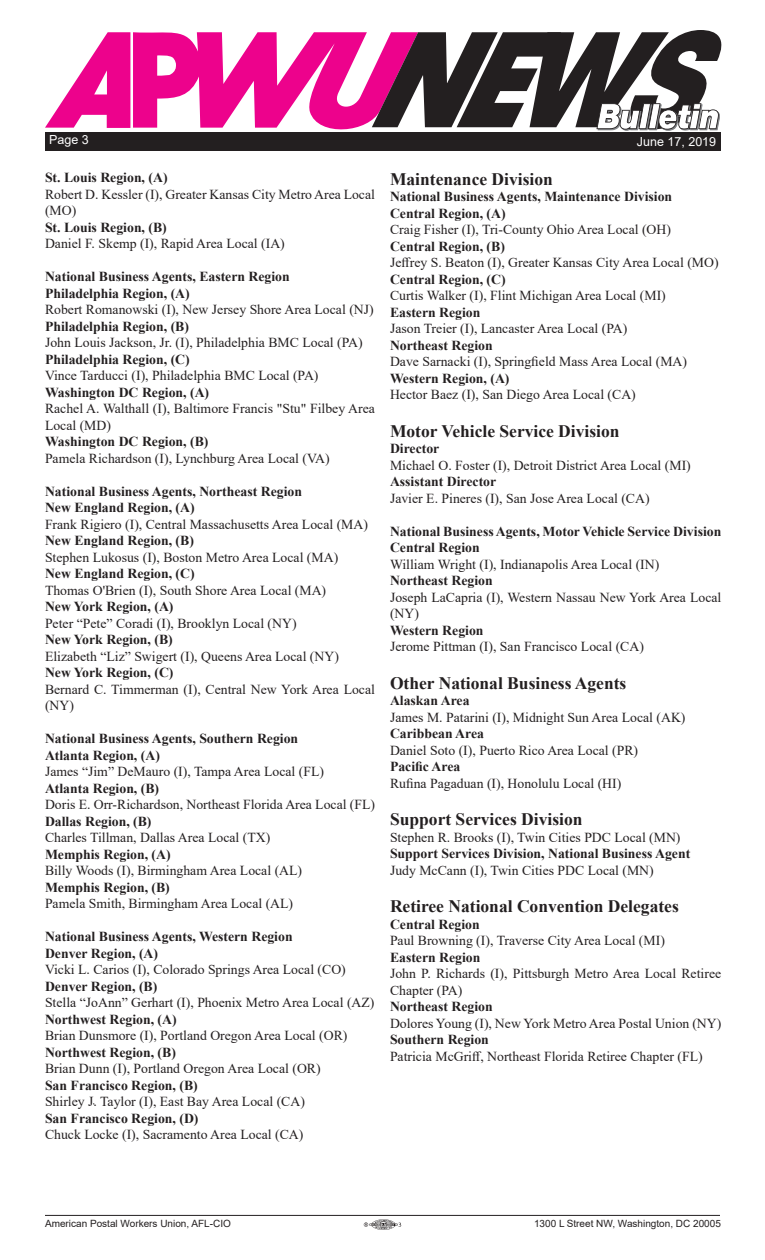
<style>
.page{position:relative;width:765px;height:1260px;background:#fff}
.page>*{position:absolute;margin:0;border:0;box-sizing:border-box;transform-origin:0 0}
.Body_text{font:700 17.5px "Times New Roman";color:#231f20}
.Body_text-2{font:13.75px/16.5px "Times New Roman";color:#231f20}
.Body_text-3{font:700 13.75px "Times New Roman";color:#231f20}
.Body_text-4{font:12.5px "Arial";color:#fff}
.t1{font:10px "Arial";color:#231f20}
</style>
<div class="page">
<svg style="left:364px;top:1219px;width:37px;height:11px"></svg>
<div style="left:45px;top:133px;width:675px;height:18px;background:#231f20"></div>
<svg style="left:45px;top:30px;width:676px;height:107px"></svg>
<hr style="left:45px;top:1215px;width:675px;height:1px;background:#231f20">
<p class="Body_text-4" style="left:49px;top:131px;width:41px">Page 3</p>
<p class="Body_text-4" style="left:637px;top:133px;width:81px">June 17, 2019</p>
<p class="Body_text-3" style="left:45px;top:168px;width:124px">St. Louis Region, (A)</p>
<p class="Body_text-2" style="left:45px;top:186px;width:332px">Robert D. Kessler (I), Greater Kansas City Metro Area Local (MO)</p>
<p class="Body_text-3" style="left:45px;top:217px;width:123px">St. Louis Region, (B)</p>
<p class="Body_text-2" style="left:45px;top:235px;width:241px">Daniel F. Skemp (I), Rapid Area Local (IA)</p>
<p class="Body_text-3" style="left:45px;top:267px;width:246px">National Business Agents, Eastern Region</p>
<p class="Body_text-3" style="left:45px;top:283px;width:146px">Philadelphia Region, (A)</p>
<p class="Body_text-2" style="left:45px;top:301px;width:330px">Robert Romanowski (I), New Jersey Shore Area Local (NJ)</p>
<p class="Body_text-3" style="left:45px;top:316px;width:146px">Philadelphia Region, (B)</p>
<p class="Body_text-2" style="left:45px;top:334px;width:319px">John Louis Jackson, Jr. (I), Philadelphia BMC Local (PA)</p>
<p class="Body_text-3" style="left:45px;top:349px;width:146px">Philadelphia Region, (C)</p>
<p class="Body_text-2" style="left:45px;top:367px;width:275px">Vince Tarducci (I), Philadelphia BMC Local (PA)</p>
<p class="Body_text-3" style="left:45px;top:382px;width:166px">Washington DC Region, (A)</p>
<p class="Body_text-2" style="left:45px;top:400px;width:331px">Rachel A. Walthall (I), Baltimore Francis "Stu" Filbey Area<br>Local (MD)</p>
<p class="Body_text-3" style="left:45px;top:432px;width:165px">Washington DC Region, (B)</p>
<p class="Body_text-2" style="left:45px;top:450px;width:286px">Pamela Richardson (I), Lynchburg Area Local (VA)</p>
<p class="Body_text-3" style="left:45px;top:481px;width:259px">National Business Agents, Northeast Region</p>
<p class="Body_text-3" style="left:45px;top:498px;width:151px">New England Region, (A)</p>
<p class="Body_text-2" style="left:45px;top:516px;width:325px">Frank Rigiero (I), Central Massachusetts Area Local (MA)</p>
<p class="Body_text-3" style="left:45px;top:531px;width:150px">New England Region, (B)</p>
<p class="Body_text-2" style="left:45px;top:549px;width:295px">Stephen Lukosus (I), Boston Metro Area Local (MA)</p>
<p class="Body_text-3" style="left:45px;top:564px;width:151px">New England Region, (C)</p>
<p class="Body_text-2" style="left:45px;top:582px;width:283px">Thomas O'Brien (I), South Shore Area Local (MA)</p>
<p class="Body_text-3" style="left:45px;top:597px;width:130px">New York Region, (A)</p>
<p class="Body_text-2" style="left:45px;top:615px;width:253px">Peter “Pete” Coradi (I), Brooklyn Local (NY)</p>
<p class="Body_text-3" style="left:45px;top:630px;width:129px">New York Region, (B)</p>
<p class="Body_text-2" style="left:45px;top:648px;width:295px">Elizabeth “Liz” Swigert (I), Queens Area Local (NY)</p>
<p class="Body_text-3" style="left:45px;top:663px;width:130px">New York Region, (C)</p>
<p class="Body_text-2" style="left:45px;top:681px;width:332px">Bernard C. Timmerman (I), Central New York Area Local (NY)</p>
<p class="Body_text-3" style="left:45px;top:729px;width:255px">National Business Agents, Southern Region</p>
<p class="Body_text-3" style="left:45px;top:745px;width:116px">Atlanta Region, (A)</p>
<p class="Body_text-2" style="left:45px;top:763px;width:281px">James “Jim” DeMauro (I), Tampa Area Local (FL)</p>
<p class="Body_text-3" style="left:45px;top:778px;width:116px">Atlanta Region, (B)</p>
<p class="Body_text-2" style="left:45px;top:796px;width:332px">Doris E. Orr-Richardson, Northeast Florida Area Local (FL)</p>
<p class="Body_text-3" style="left:45px;top:811px;width:108px">Dallas Region, (B)</p>
<p class="Body_text-2" style="left:45px;top:829px;width:227px">Charles Tillman, Dallas Area Local (TX)</p>
<p class="Body_text-3" style="left:45px;top:844px;width:127px">Memphis Region, (A)</p>
<p class="Body_text-2" style="left:45px;top:862px;width:259px">Billy Woods (I), Birmingham Area Local (AL)</p>
<p class="Body_text-3" style="left:45px;top:877px;width:126px">Memphis Region, (B)</p>
<p class="Body_text-2" style="left:45px;top:895px;width:250px">Pamela Smith, Birmingham Area Local (AL)</p>
<p class="Body_text-3" style="left:45px;top:927px;width:249px">National Business Agents, Western Region</p>
<p class="Body_text-3" style="left:45px;top:943px;width:115px">Denver Region, (A)</p>
<p class="Body_text-2" style="left:45px;top:961px;width:302px">Vicki L. Carios (I), Colorado Springs Area Local (CO)</p>
<p class="Body_text-3" style="left:45px;top:976px;width:114px">Denver Region, (B)</p>
<p class="Body_text-2" style="left:45px;top:994px;width:331px">Stella “JoAnn” Gerhart (I), Phoenix Metro Area Local (AZ)</p>
<p class="Body_text-3" style="left:45px;top:1009px;width:133px">Northwest Region, (A)</p>
<p class="Body_text-2" style="left:45px;top:1027px;width:304px">Brian Dunsmore (I), Portland Oregon Area Local (OR)</p>
<p class="Body_text-3" style="left:45px;top:1042px;width:132px">Northwest Region, (B)</p>
<p class="Body_text-2" style="left:45px;top:1060px;width:277px">Brian Dunn (I), Portland Oregon Area Local (OR)</p>
<p class="Body_text-3" style="left:45px;top:1075px;width:154px">San Francisco Region, (B)</p>
<p class="Body_text-2" style="left:45px;top:1093px;width:261px">Shirley J. Taylor (I), East Bay Area Local (CA)</p>
<p class="Body_text-3" style="left:45px;top:1108px;width:155px">San Francisco Region, (D)</p>
<p class="Body_text-2" style="left:45px;top:1126px;width:260px">Chuck Locke (I), Sacramento Area Local (CA)</p>
<p class="Body_text" style="left:390px;top:166px;width:164px">Maintenance Division</p>
<p class="Body_text-3" style="left:390px;top:187px;width:284px">National Business Agents, Maintenance Division</p>
<p class="Body_text-3" style="left:390px;top:203px;width:117px">Central Region, (A)</p>
<p class="Body_text-2" style="left:390px;top:221px;width:283px">Craig Fisher (I), Tri-County Ohio Area Local (OH)</p>
<p class="Body_text-3" style="left:390px;top:236px;width:116px">Central Region, (B)</p>
<p class="Body_text-2" style="left:390px;top:254px;width:330px">Jeffrey S. Beaton (I), Greater Kansas City Area Local (MO)</p>
<p class="Body_text-3" style="left:390px;top:269px;width:117px">Central Region, (C)</p>
<p class="Body_text-2" style="left:390px;top:287px;width:277px">Curtis Walker (I), Flint Michigan Area Local (MI)</p>
<p class="Body_text-3" style="left:390px;top:302px;width:92px">Eastern Region</p>
<p class="Body_text-2" style="left:390px;top:320px;width:239px">Jason Treier (I), Lancaster Area Local (PA)</p>
<p class="Body_text-3" style="left:390px;top:335px;width:104px">Northeast Region</p>
<p class="Body_text-2" style="left:390px;top:353px;width:299px">Dave Sarnacki (I), Springfield Mass Area Local (MA)</p>
<p class="Body_text-3" style="left:390px;top:368px;width:121px">Western Region, (A)</p>
<p class="Body_text-2" style="left:390px;top:386px;width:247px">Hector Baez (I), San Diego Area Local (CA)</p>
<p class="Body_text" style="left:390px;top:418px;width:231px">Motor Vehicle Service Division</p>
<p class="Body_text-3" style="left:390px;top:439px;width:51px">Director</p>
<p class="Body_text-2" style="left:390px;top:456px;width:302px">Michael O. Foster (I), Detroit District Area Local (MI)</p>
<p class="Body_text-3" style="left:390px;top:472px;width:108px">Assistant Director</p>
<p class="Body_text-2" style="left:390px;top:489px;width:261px">Javier E. Pineres (I), San Jose Area Local (CA)</p>
<p class="Body_text-3" style="left:390px;top:521px;width:333px">National Business Agents, Motor Vehicle Service Division</p>
<p class="Body_text-3" style="left:390px;top:538px;width:91px">Central Region</p>
<p class="Body_text-2" style="left:390px;top:555px;width:271px">William Wright (I), Indianapolis Area Local (IN)</p>
<p class="Body_text-3" style="left:390px;top:571px;width:104px">Northeast Region</p>
<p class="Body_text-2" style="left:390px;top:588px;width:333px">Joseph LaCapria (I), Western Nassau New York Area Local (NY)</p>
<p class="Body_text-3" style="left:390px;top:620px;width:95px">Western Region</p>
<p class="Body_text-2" style="left:390px;top:638px;width:255px">Jerome Pittman (I), San Francisco Local (CA)</p>
<p class="Body_text" style="left:390px;top:670px;width:238px">Other National Business Agents</p>
<p class="Body_text-3" style="left:390px;top:691px;width:81px">Alaskan Area</p>
<p class="Body_text-2" style="left:390px;top:708px;width:297px">James M. Patarini (I), Midnight Sun Area Local (AK)</p>
<p class="Body_text-3" style="left:390px;top:724px;width:96px">Caribbean Area</p>
<p class="Body_text-2" style="left:390px;top:741px;width:250px">Daniel Soto (I), Puerto Rico Area Local (PR)</p>
<p class="Body_text-3" style="left:390px;top:757px;width:72px">Pacific Area</p>
<p class="Body_text-2" style="left:390px;top:774px;width:233px">Rufina Pagaduan (I), Honolulu Local (HI)</p>
<p class="Body_text" style="left:390px;top:807px;width:194px">Support Services Division</p>
<p class="Body_text-2" style="left:390px;top:828px;width:292px">Stephen R. Brooks (I), Twin Cities PDC Local (MN)</p>
<p class="Body_text-3" style="left:390px;top:844px;width:302px">Support Services Division, National Business Agent</p>
<p class="Body_text-2" style="left:390px;top:861px;width:265px">Judy McCann (I), Twin Cities PDC Local (MN)</p>
<p class="Body_text" style="left:390px;top:894px;width:290px">Retiree National Convention Delegates</p>
<p class="Body_text-3" style="left:390px;top:914px;width:91px">Central Region</p>
<p class="Body_text-2" style="left:390px;top:932px;width:276px">Paul Browning (I), Traverse City Area Local (MI)</p>
<p class="Body_text-3" style="left:390px;top:947px;width:92px">Eastern Region</p>
<p class="Body_text-2" style="left:390px;top:965px;width:333px">John P. Richards (I), Pittsburgh Metro Area Local Retiree<br>Chapter (PA)</p>
<p class="Body_text-3" style="left:390px;top:997px;width:104px">Northeast Region</p>
<p class="Body_text-2" style="left:390px;top:1014px;width:333px">Dolores Young (I), New York Metro Area Postal Union (NY)</p>
<p class="Body_text-3" style="left:390px;top:1030px;width:100px">Southern Region</p>
<p class="Body_text-2" style="left:390px;top:1047px;width:314px">Patricia McGriff, Northeast Florida Retiree Chapter (FL)</p>
<p class="t1" style="left:45px;top:1217px;width:187px">American Postal Workers Union, AFL-CIO</p>
<p class="t1" style="left:534px;top:1217px;width:188px">1300 L Street NW, Washington, DC 20005</p>
</div>
